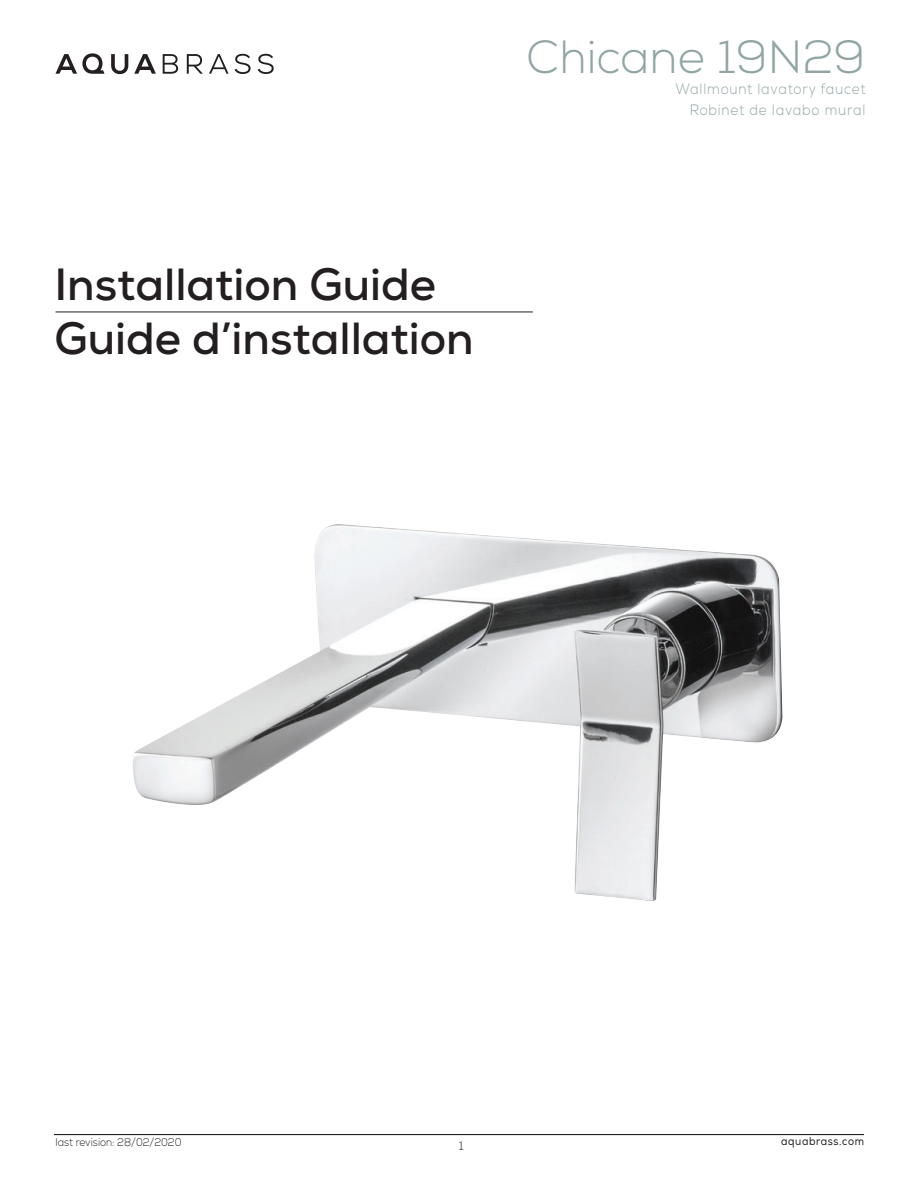
<style>
.page{position:relative;width:918px;height:1188px;background:#fff}
.page>*{position:absolute;margin:0;border:0;box-sizing:border-box;transform-origin:0 0}
.t1{font:300 46.5px "Nexa";color:#91a5a4}
.t2{font:700 45px/54px "Nexa";color:#231f20}
.t3{font:300 15px/21px "Nexa";letter-spacing:.06em;color:#91a5a4;text-align:right;scale:.9 1}
.t4{font:300 12px "Nexa";color:#231f20}
.t5{font:300 11.25px "Nexa";color:#231f20;scale:.9 1}
.t6{font:11.25px "Nexa";letter-spacing:.06em;color:#231f20;scale:.9 1}
</style>
<div class="page">
<svg style="left:111px;top:54px;width:17px;height:20px"></svg>
<svg style="left:134px;top:54px;width:22px;height:20px"></svg>
<svg style="left:163px;top:54px;width:15px;height:20px"></svg>
<svg style="left:187px;top:54px;width:16px;height:20px"></svg>
<svg style="left:209px;top:54px;width:20px;height:20px"></svg>
<svg style="left:235px;top:54px;width:16px;height:20px"></svg>
<svg style="left:258px;top:54px;width:16px;height:20px"></svg>
<svg style="left:55px;top:53px;width:50px;height:21px"></svg>
<hr style="left:54px;top:1134px;width:810px;height:1px;background:#231f20">
<hr style="left:56px;top:312px;width:477px;height:1px;background:#231f20">
<img style="left:133px;top:524px;width:649px;height:377px">
<h1 class="t1" style="left:526px;top:30px;width:341px">Chicane 19N29</h1>
<p class="t3" style="left:676px;top:79px;width:213px">Wallmount lavatory faucet<br>Robinet de lavabo mural</p>
<p class="t2" style="left:55px;top:257px;width:421px">Installation Guide<br>Guide d’installation</p>
<p class="t5" style="left:56px;top:1136px;width:142px">last revision: 28/02/2020</p>
<p class="t6" style="left:781px;top:1134px;width:94px">aquabrass.com</p>
<p class="t4" style="left:459px;top:1139px;width:6px">1</p>
</div>
